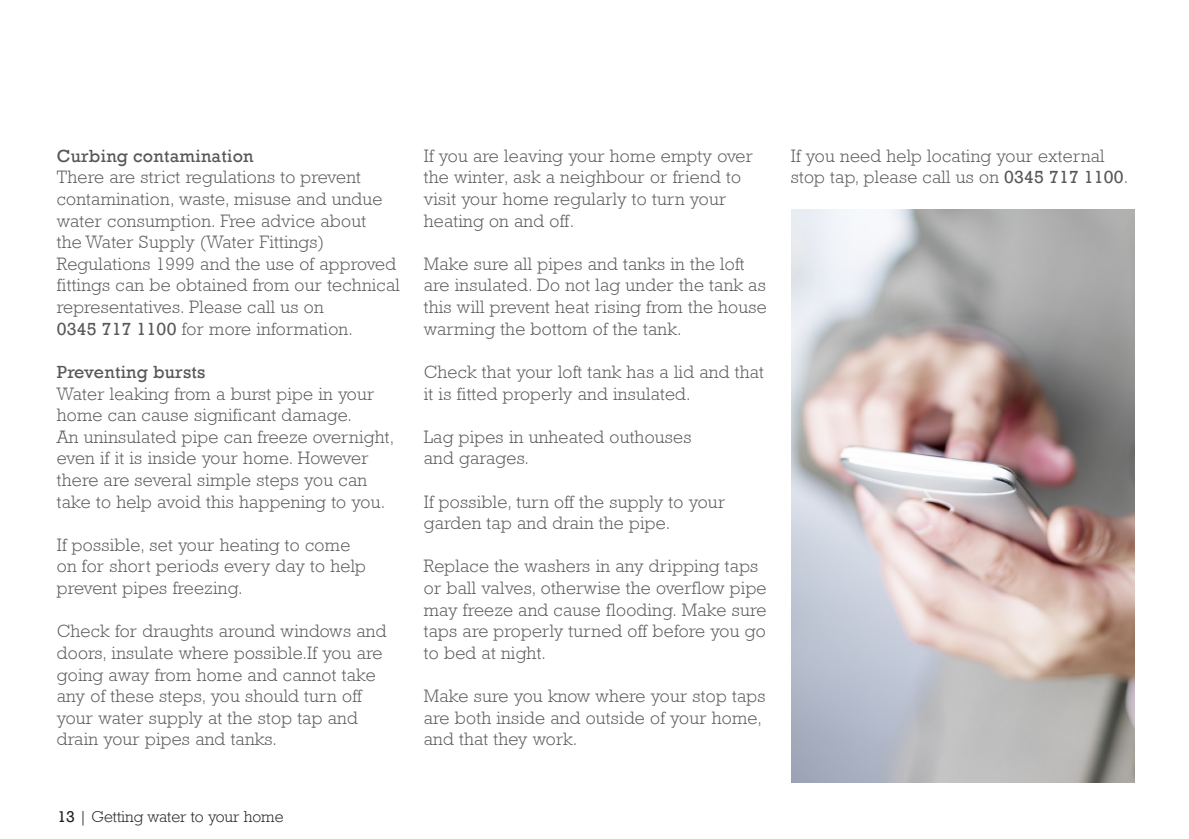
<style>
.page{position:relative;width:1189px;height:839px;background:#fff}
.page>*{position:absolute;margin:0;border:0;box-sizing:border-box;transform-origin:0 0}
.t1{font:300 18px/21.6px "Rockwell";letter-spacing:.015em;color:#57585a}
.t2{font:18px "Rockwell";letter-spacing:.015em;color:#57585a}
.t3{font:300 16px "Rockwell";color:#231f20}
.s1{font-weight:400}
.s2{font-family:"Helvetica Neue";color:#fff}
</style>
<div class="page">
<img style="left:791px;top:210px;width:343px;height:572px">
<p class="t2" style="left:57px;top:145px;width:198px">Curbing contamination</p>
<p class="t1" style="left:57px;top:166px;width:305px">There are strict regulations to prevent</p>
<p class="t1" style="left:57px;top:188px;width:327px">contamination, waste, misuse and undue water consumption. Free advice about</p>
<p class="t1" style="left:57px;top:231px;width:269px">the Water Supply (Water Fittings)</p>
<p class="t1" style="left:57px;top:253px;width:344px">Regulations 1999 and the use of approved fittings can be obtained from our technical representatives. Please call us on</p>
<p class="t1" style="left:57px;top:317px;width:297px"><span class="s1">0345 717 1100</span> for more information.</p>
<p class="t2" style="left:57px;top:361px;width:150px">Preventing bursts</p>
<p class="t1" style="left:57px;top:382px;width:319px">Water leaking from a burst pipe in your</p>
<p class="t1" style="left:57px;top:404px;width:297px">home can cause significant damage.</p>
<p class="t1" style="left:57px;top:425px;width:339px">An uninsulated pipe can freeze overnight, even if it is inside your home. However there are several simple steps you can take to help avoid this happening to you.</p>
<p class="t1" style="left:57px;top:533px;width:295px">If possible, set your heating to come</p>
<p class="t1" style="left:57px;top:555px;width:311px">on for short periods every day to help</p>
<p class="t1" style="left:57px;top:577px;width:187px">prevent pipes freezing.</p>
<p class="t1" style="left:57px;top:620px;width:331px">Check for draughts around windows and doors, insulate where possible.If you are going away from home and cannot take any of these steps, you should turn off your water supply at the stop tap and drain your pipes and tanks.</p>
<p class="t1" style="left:424px;top:145px;width:330px">If you are leaving your home empty over the winter, ask a neighbour or friend to visit your home regularly to turn your heating on and off.</p>
<p class="t1" style="left:424px;top:253px;width:344px">Make sure all pipes and tanks in the loft are insulated. Do not lag under the tank as this will prevent heat rising from the house</p>
<p class="t1" style="left:424px;top:317px;width:259px">warming the bottom of the tank.</p>
<p class="t1" style="left:424px;top:361px;width:341px">Check that your loft tank has a lid and that it is fitted properly and insulated.</p>
<p class="t1" style="left:424px;top:425px;width:269px">Lag pipes in unheated outhouses</p>
<p class="t1" style="left:424px;top:447px;width:107px">and garages.</p>
<p class="t1" style="left:424px;top:490px;width:303px">If possible, turn off the supply to your garden tap and drain the pipe.</p>
<p class="t1" style="left:424px;top:555px;width:344px">Replace the washers in any dripping taps or ball valves, otherwise the overflow pipe may freeze and cause flooding. Make sure taps are properly turned off before you go to bed at night.</p>
<p class="t1" style="left:424px;top:685px;width:343px">Make sure you know where your stop taps are both inside and outside of your home, and that they work.</p>
<p class="t3" style="left:58px;top:807px;width:228px"><span class="s1">13</span> | Getting water to your home</p>
<p class="t1" style="left:790px;top:145px;width:344px">If you need help locating your external stop tap, please call us on <span class="s1">0345 717 1100</span>.<span class="s2">.</span></p>
</div>
